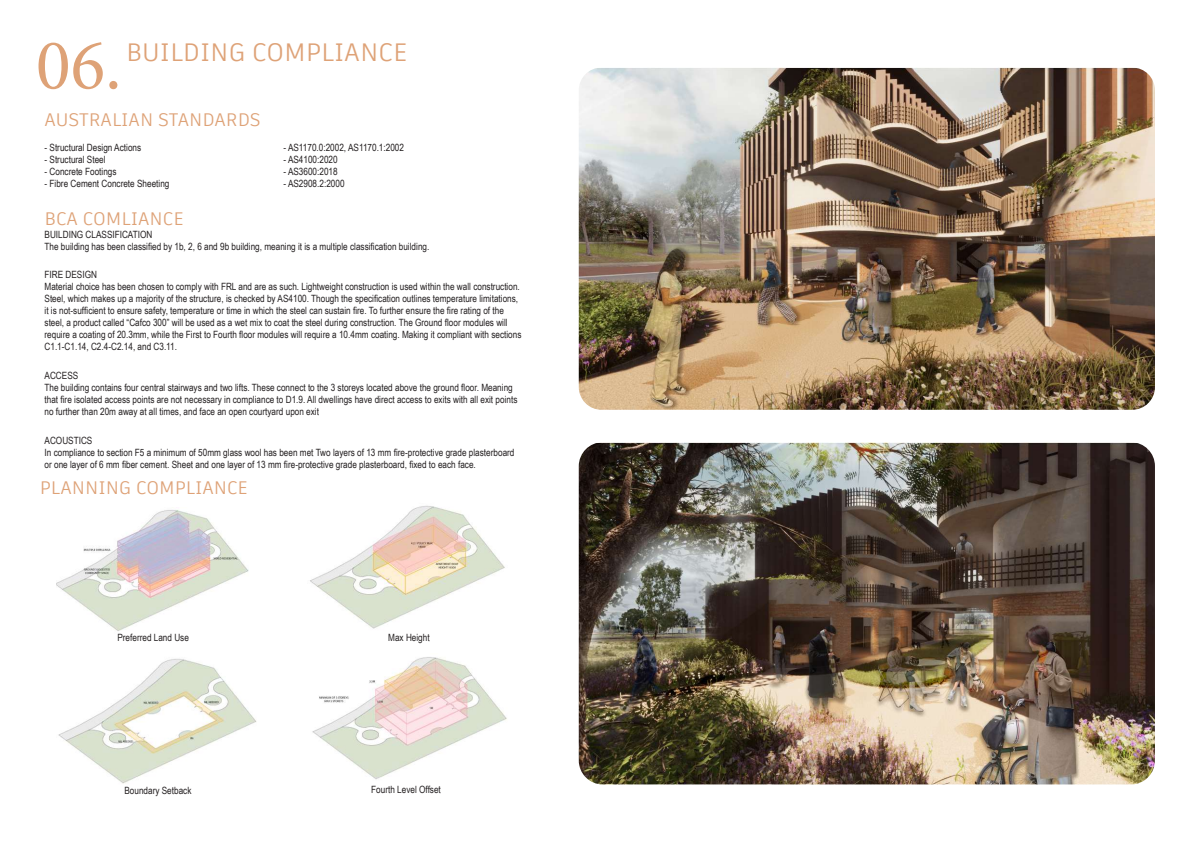
<style>
.page{position:relative;width:1191px;height:842px;background:#fff}
.page>*{position:absolute;margin:0;border:0;box-sizing:border-box;transform-origin:0 0}
.t1{font:72px "Minion Pro";color:#dea277}
.t2{font:25px "Artifakt Element";color:#dea277}
.t3{font:18px "Artifakt Element";color:#dea277}
.t4{font:10px/12px "Arial Narrow";color:#231f20}
</style>
<div class="page">
<img style="left:579px;top:442px;width:576px;height:342px">
<img style="left:579px;top:68px;width:576px;height:342px">
<img style="left:58px;top:659px;width:199px;height:125px">
<img style="left:312px;top:657px;width:195px;height:122px">
<img style="left:56px;top:510px;width:193px;height:121px">
<img style="left:310px;top:505px;width:195px;height:124px">
<h1 class="t1" style="left:36px;top:17px;width:87px">06.</h1>
<h2 class="t2" style="left:126px;top:34px;width:283px">BUILDING COMPLIANCE</h2>
<h3 class="t3" style="left:45px;top:107px;width:218px">AUSTRALIAN STANDARDS</h3>
<p class="t4" style="left:45px;top:141px;width:98px">- Structural Design Actions</p>
<p class="t4" style="left:45px;top:153px;width:63px">- Structural Steel</p>
<p class="t4" style="left:45px;top:165px;width:74px">- Concrete Footings</p>
<p class="t4" style="left:45px;top:177px;width:126px">- Fibre Cement Concrete Sheeting</p>
<h3 class="t3" style="left:45px;top:206px;width:141px">BCA COMLIANCE</h3>
<p class="t4" style="left:283px;top:141px;width:122px">- AS1170.0:2002, AS1170.1:2002</p>
<p class="t4" style="left:283px;top:153px;width:56px">- AS4100:2020</p>
<p class="t4" style="left:283px;top:165px;width:56px">- AS3600:2018</p>
<p class="t4" style="left:283px;top:177px;width:63px">- AS2908.2:2000</p>
<p class="t4" style="left:45px;top:228px;width:386px">BUILDING CLASSIFICATION<br>The building has been classified by 1b, 2, 6 and 9b building, meaning it is a multiple classification building.</p>
<p class="t4" style="left:45px;top:268px;width:478px">FIRE DESIGN<br>Material choice has been chosen to comply with FRL and are as such. Lightweight construction is used within the wall construction.<br>Steel, which makes up a majority of the structure, is checked by AS4100. Though the specification outlines temperature limitations, it is not-sufficient to ensure safety, temperature or time in which the steel can sustain fire. To further ensure the fire rating of the steel, a product called “Cafco 300” will be used as a wet mix to coat the steel during construction. The Ground floor modules will require a coating of 20.3mm, while the First to Fourth floor modules will require a 10.4mm coating. Making it compliant with sections C1.1-C1.14, C2.4-C2.14, and C3.11.</p>
<p class="t4" style="left:45px;top:369px;width:474px">ACCESS<br>The building contains four central stairways and two lifts. These connect to the 3 storeys located above the ground floor. Meaning that fire isolated access points are not necessary in compliance to D1.9. All dwellings have direct access to exits with all exit points no further than 20m away at all times, and face an open courtyard upon exit</p>
<p class="t4" style="left:45px;top:434px;width:471px">ACOUSTICS<br>In compliance to section F5 a minimum of 50mm glass wool has been met Two layers of 13 mm fire-protective grade plasterboard or one layer of 6 mm fiber cement. Sheet and one layer of 13 mm fire-protective grade plasterboard, fixed to each face.</p>
<h3 class="t3" style="left:40px;top:475px;width:210px">PLANNING COMPLIANCE</h3>
<p class="t4" style="left:117px;top:631px;width:73px">Preferred Land Use</p>
<p class="t4" style="left:388px;top:631px;width:43px">Max Height</p>
<p class="t4" style="left:124px;top:784px;width:69px">Boundary Setback</p>
<p class="t4" style="left:371px;top:783px;width:71px">Fourth Level Offset</p>
</div>
